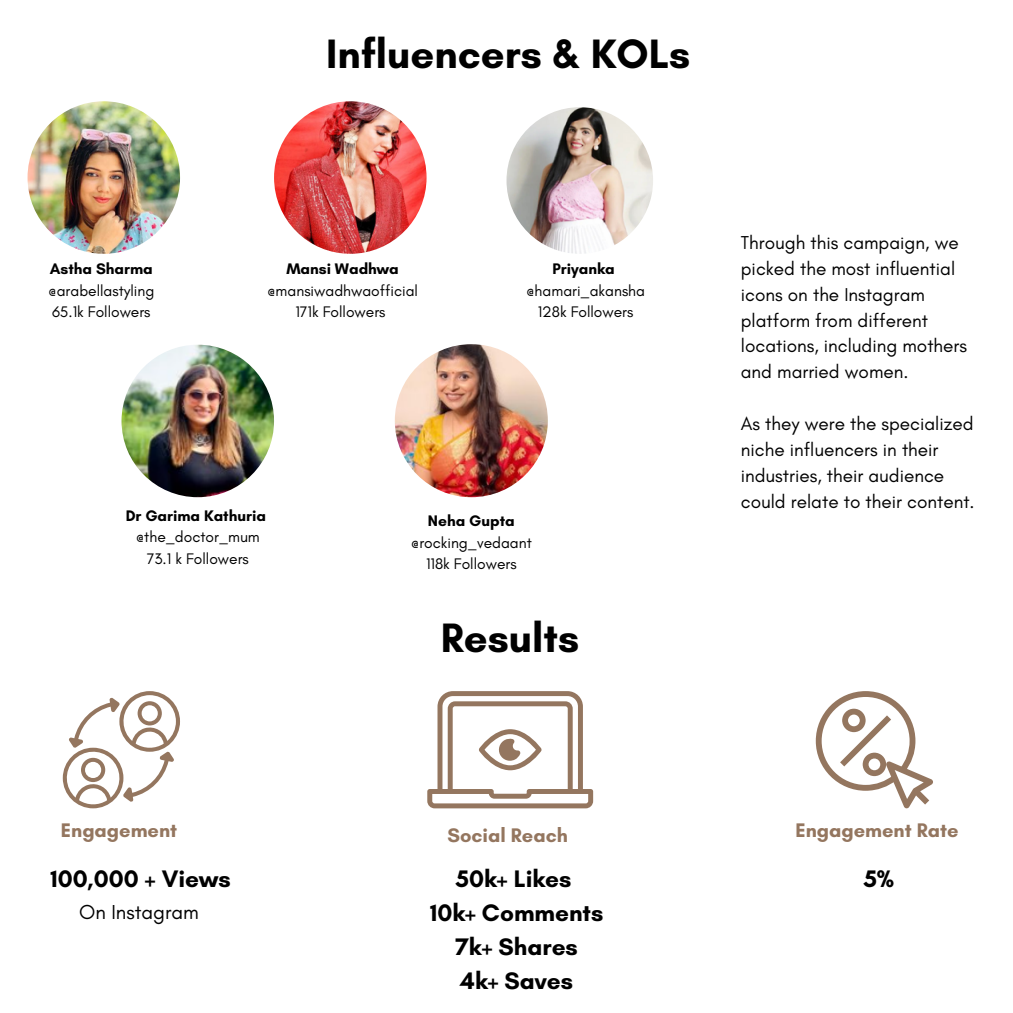
<style>
.page{position:relative;width:1013px;height:1013px;background:#fff}
.page>*{position:absolute;margin:0;border:0;box-sizing:border-box;transform-origin:0 0}
.t1{font:700 41.75px "Glacial Indifference";color:#000}
.t2{font:700 24.38px/33.8px "Glacial Indifference";color:#000;text-align:center}
.t3{font:20.62px "Glacial Indifference";color:#000}
.t4{font:700 20px "Glacial Indifference";color:#94765f}
.t5{font:19px/25.9px "Glacial Indifference";color:#000}
.t6{font:15.62px/21.5px "Glacial Indifference";color:#000;text-align:center}
.t7{font:700 15.62px "Glacial Indifference";color:#000}
</style>
<div class="page">
<img style="left:28px;top:101px;width:152px;height:153px;border-radius:50%">
<img style="left:121px;top:345px;width:153px;height:152px;border-radius:50%">
<img style="left:506px;top:107px;width:147px;height:147px;border-radius:50%">
<img style="left:274px;top:101px;width:152px;height:153px;border-radius:50%">
<img style="left:395px;top:344px;width:153px;height:153px;border-radius:50%">
<svg style="left:63px;top:691px;width:117px;height:117px"></svg>
<svg style="left:427px;top:691px;width:166px;height:117px"></svg>
<svg style="left:815px;top:691px;width:118px;height:117px"></svg>
<h1 class="t1" style="left:326px;top:28px;width:365px">Influencers &amp; KOLs</h1>
<p class="t7" style="left:50px;top:259px;width:104px">Astha Sharma</p>
<p class="t6" style="left:48px;top:279px;width:108px;text-align:left">@arabellastyling<br>65.1k Followers</p>
<p class="t7" style="left:286px;top:259px;width:114px">Mansi Wadhwa</p>
<p class="t6" style="left:267px;top:279px;width:152px">@mansiwadhwaofficial<br>171k Followers</p>
<p class="t7" style="left:552px;top:259px;width:64px">Priyanka</p>
<p class="t6" style="left:526px;top:279px;width:120px">@hamari_akansha<br>128k Followers</p>
<p class="t7" style="left:126px;top:506px;width:142px">Dr Garima Kathuria</p>
<p class="t6" style="left:136px;top:526px;width:126px">@the_doctor_mum<br>73.1 k Followers</p>
<p class="t7" style="left:428px;top:511px;width:88px">Neha Gupta</p>
<p class="t6" style="left:411px;top:531px;width:123px">@rocking_vedaant<br>118k Followers</p>
<h1 class="t1" style="left:441px;top:612px;width:140px">Results</h1>
<p class="t5" style="left:740px;top:229px;width:228px">Through this campaign, we picked the most influential icons on the Instagram platform from different locations, including mothers and married women.</p>
<p class="t5" style="left:740px;top:410px;width:235px">As they were the specialized niche influencers in their industries, their audience could relate to their content.</p>
<p class="t4" style="left:61px;top:817px;width:118px">Engagement</p>
<p class="t4" style="left:447px;top:823px;width:122px">Social Reach</p>
<p class="t4" style="left:795px;top:817px;width:164px">Engagement Rate</p>
<p class="t2" style="left:51px;top:862px;width:181px">100,000 + Views</p>
<p class="t3" style="left:79px;top:899px;width:121px">On Instagram</p>
<p class="t2" style="left:430px;top:862px;width:175px">50k+ Likes<br>10k+ Comments<br>7k+ Shares<br>4k+ Saves</p>
<p class="t2" style="left:863px;top:862px;width:32px">5%</p>
</div>
